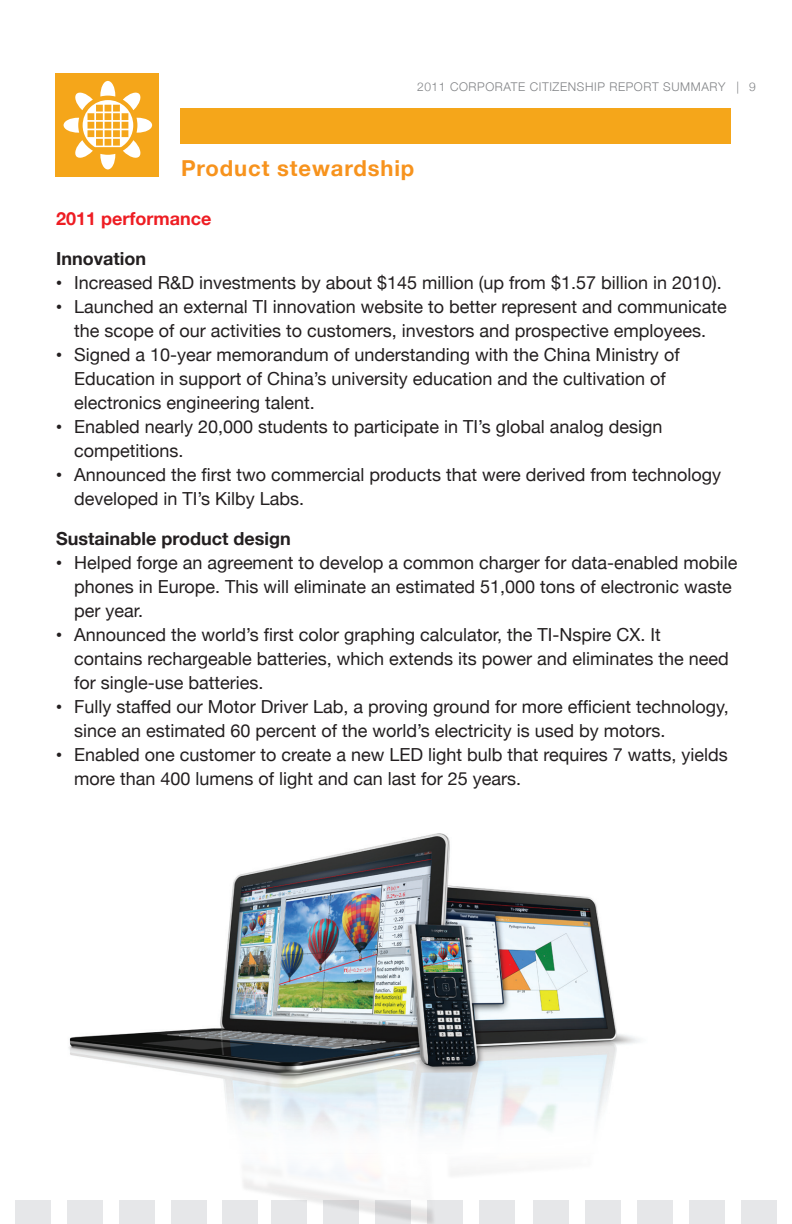
<style>
.page{position:relative;width:792px;height:1224px;background:#fff}
.page>*{position:absolute;margin:0;border:0;box-sizing:border-box;transform-origin:0 0}
.t1{font:700 22px "Helvetica Neue";letter-spacing:.04em;color:#f7931d}
.t2{font:18px/24px "Helvetica Neue";color:#231f20}
.t3{font:700 18px "Helvetica Neue";color:#231f20}
.t4{font:700 18px "Helvetica Neue";color:#ee1d23}
.t5{font:300 12px "Helvetica Neue";letter-spacing:.05em;color:#808285}
.s1{font-size:12px}
</style>
<div class="page">
<div style="left:741px;top:1200px;width:36px;height:24px;background:#e6e7e9"></div>
<div style="left:689px;top:1200px;width:36px;height:24px;background:#e6e7e9"></div>
<div style="left:15px;top:1200px;width:36px;height:24px;background:#e6e7e9"></div>
<div style="left:55px;top:73px;width:104px;height:104px;background:#f5a61a"></div>
<svg style="left:64px;top:81px;width:88px;height:88px"></svg>
<div style="left:180px;top:108px;width:550px;height:36px;background:#f5a61a"></div>
<img style="left:67px;top:833px;width:606px;height:391px">
<p class="t5" style="left:417px;top:80px;width:340px">2011 CORPORATE CITIZENSHIP REPORT SUMMARY | 9</p>
<p class="t1" style="left:181px;top:155px;width:235px">Product stewardship</p>
<p class="t4" style="left:56px;top:207px;width:157px">2011 performance</p>
<p class="t3" style="left:56px;top:247px;width:91px">Innovation</p>
<p class="t2" style="left:56px;top:270px;width:667px"><span class="s1">•</span> Increased R&amp;D investments by about $145 million (up from $1.57 billion in 2010).</p>
<p class="t2" style="left:56px;top:294px;width:672px;text-align:center"><span class="s1">•</span> Launched an external TI innovation website to better represent and communicate the scope of our activities to customers, investors and prospective employees.</p>
<p class="t2" style="left:74px;top:342px;width:607px;text-indent:-18px"><span class="s1">•</span> Signed a 10-year memorandum of understanding with the China Ministry of<br>Education in support of China’s university education and the cultivation of electronics engineering talent.</p>
<p class="t2" style="left:74px;top:414px;width:590px;text-indent:-18px"><span class="s1">•</span> Enabled nearly 20,000 students to participate in TI’s global analog design competitions.</p>
<p class="t2" style="left:74px;top:462px;width:649px;text-indent:-18px"><span class="s1">•</span> Announced the first two commercial products that were derived from technology developed in TI’s Kilby Labs.</p>
<p class="t3" style="left:56px;top:527px;width:236px">Sustainable product design</p>
<p class="t2" style="left:74px;top:550px;width:665px;text-indent:-18px"><span class="s1">•</span> Helped forge an agreement to develop a common charger for data-enabled mobile phones in Europe. This will eliminate an estimated 51,000 tons of electronic waste per year.</p>
<p class="t2" style="left:74px;top:622px;width:656px;text-indent:-18px"><span class="s1">•</span> Announced the world’s first color graphing calculator, the TI-Nspire CX. It contains rechargeable batteries, which extends its power and eliminates the need for single-use batteries.</p>
<p class="t2" style="left:74px;top:694px;width:656px;text-indent:-18px"><span class="s1">•</span> Fully staffed our Motor Driver Lab, a proving ground for more efficient technology, since an estimated 60 percent of the world’s electricity is used by motors.</p>
<p class="t2" style="left:74px;top:742px;width:655px;text-indent:-18px"><span class="s1">•</span> Enabled one customer to create a new LED light bulb that requires 7 watts, yields more than 400 lumens of light and can last for 25 years.</p>
</div>
